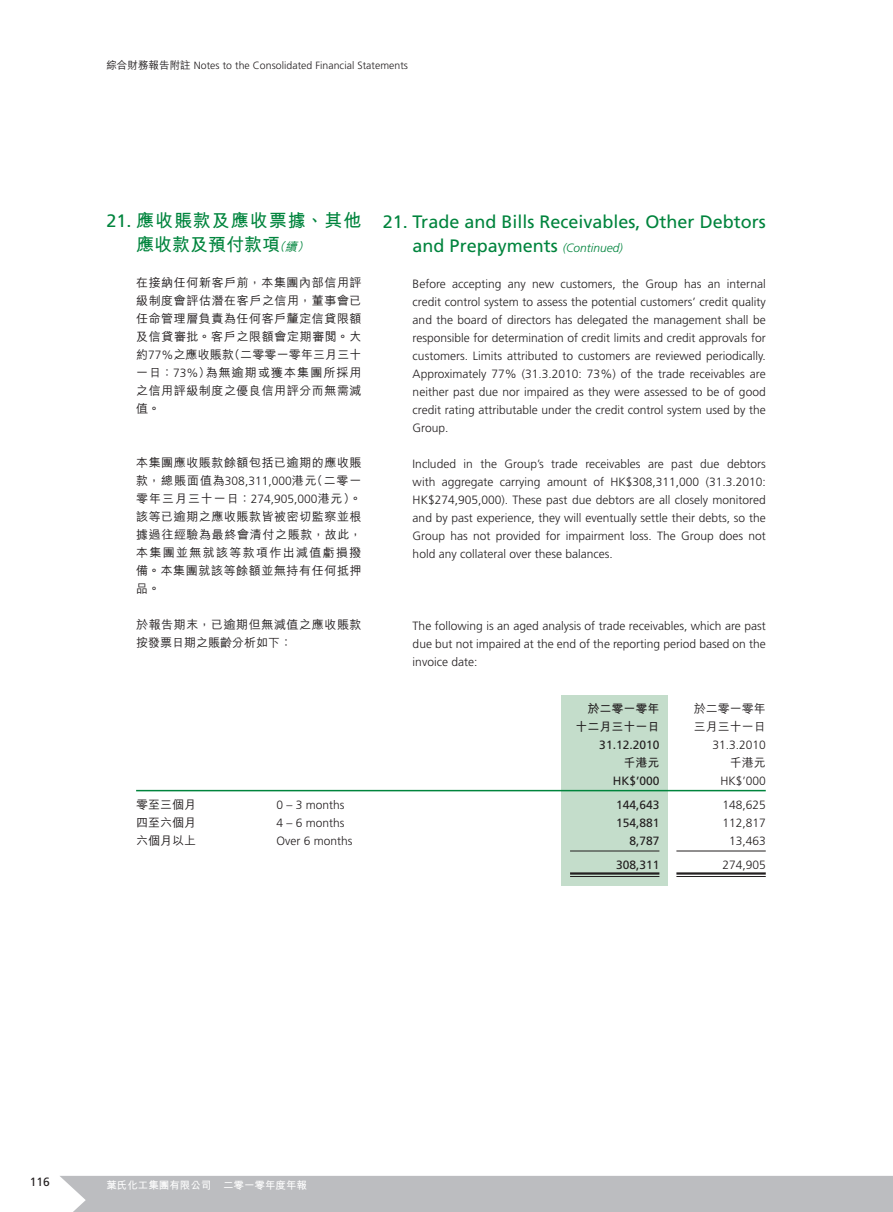
<style>
.page{position:relative;width:893px;height:1212px;background:#fff}
.page>*{position:absolute;margin:0;border:0;box-sizing:border-box;transform-origin:0 0}
.t1{font:18px/24px "Frutiger LT Std";color:#00843d}
.t2{font:18px/24px "M Hei HK Bold E Ten B5 H";letter-spacing:.05em;color:#00843d}
.t3{font:300 12px/18px "Frutiger LT Std";color:#231f20;text-align:justify}
.t4{font:12px/18px "M Hei HK Medium E Ten B5 H";letter-spacing:.05em;color:#231f20;text-align:justify}
.t5{font:12px "Frutiger LT Std";color:#231f20}
.t6{font:12px "M Hei HK Bold E Ten B5 H";color:#231f20}
.t7{font:300 10.5px "Frutiger LT Std";letter-spacing:.005em;color:#231f20}
.t8{font:10.5px "M Hei HK Bold E Ten B5 H";color:#fff}
.s1{font-family:"M Hei HK Medium E Ten B5 H";font-weight:400}
.s2{font-family:"Frutiger LT Std"}
.s3{font-family:"M Hei HK Medium E Ten B5 H";font-style:italic;font-size:12px}
.s4{font-family:"Frutiger LT Std";font-weight:300}
.s5{font-weight:300;font-style:italic;font-size:12px}
</style>
<div class="page">
<div style="left:60px;top:1176px;width:832px;height:36px;background:#bcbdc0"></div>
<div style="left:561px;top:696px;width:107px;height:190px;background:#c4ddcb"></div>
<hr style="left:136px;top:790px;width:629px;height:1px;background:#00843d">
<hr style="left:570px;top:851px;width:89px;height:1px;background:#231f20">
<hr style="left:676px;top:851px;width:89px;height:1px;background:#231f20">
<hr style="left:570px;top:872px;width:89px;height:3px;background:#231f20">
<hr style="left:570px;top:876px;width:89px;height:1px;background:#231f20">
<hr style="left:676px;top:872px;width:89px;height:3px;background:#231f20">
<hr style="left:676px;top:876px;width:89px;height:1px;background:#231f20">
<p class="t7" style="left:106px;top:60px;width:303px"><span class="s1">綜合財務報告附註</span> Notes to the Consolidated Financial Statements</p>
<h1 class="t2" style="left:136px;top:211px;width:227px;text-indent:-30px"><span class="s2">21.</span> 應收賬款及應收票據、其他應收款及預付款項<span class="s3">（續）</span></h1>
<p class="t4" style="left:136px;top:275px;width:227px">在接納任何新客戶前，本集團內部信用評級制度會評估潛在客戶之信用，董事會已任命管理層負責為任何客戶釐定信貸限額及信貸審批。客戶之限額會定期審閱。大約<span class="s4">77%</span>之應收賬款（二零零一零年三月三十一日：<span class="s4">73%</span>）為無逾期或獲本集團所採用之信用評級制度之優良信用評分而無需減值。</p>
<p class="t4" style="left:136px;top:455px;width:227px">本集團應收賬款餘額包括已逾期的應收賬款，總賬面值為<span class="s4">308,311,000</span>港元（二零一零年三月三十一日：<span class="s4">274,905,000</span>港元）。該等已逾期之應收賬款皆被密切監察並根據過往經驗為最終會清付之賬款，故此，本集團並無就該等款項作出減值虧損撥備。本集團就該等餘額並無持有任何抵押品。</p>
<p class="t4" style="left:136px;top:617px;width:227px">於報告期末，已逾期但無減值之應收賬款按發票日期之賬齡分析如下：</p>
<h1 class="t1" style="left:412px;top:210px;width:354px;text-indent:-30px">21. Trade and Bills Receivables, Other Debtors and Prepayments <span class="s5">(Continued)</span></h1>
<p class="t3" style="left:412px;top:275px;width:354px">Before accepting any new customers, the Group has an internal credit control system to assess the potential customers’ credit quality and the board of directors has delegated the management shall be responsible for determination of credit limits and credit approvals for customers. Limits attributed to customers are reviewed periodically.<br>Approximately 77% (31.3.2010: 73%) of the trade receivables are neither past due nor impaired as they were assessed to be of good credit rating attributable under the credit control system used by the Group.</p>
<p class="t3" style="left:412px;top:455px;width:354px">Included in the Group’s trade receivables are past due debtors with aggregate carrying amount of HK$308,311,000 (31.3.2010:<br>HK$274,905,000). These past due debtors are all closely monitored and by past experience, they will eventually settle their debts, so the Group has not provided for impairment loss. The Group does not hold any collateral over these balances.</p>
<p class="t3" style="left:412px;top:617px;width:354px">The following is an aged analysis of trade receivables, which are past due but not impaired at the end of the reporting period based on the invoice date:</p>
<p class="t6" style="left:587px;top:704px;width:73px">於二零一零年</p>
<p class="t4" style="left:693px;top:701px;width:73px">於二零一零年</p>
<p class="t6" style="left:575px;top:722px;width:85px">十二月三十一日</p>
<p class="t4" style="left:693px;top:719px;width:73px">三月三十一日</p>
<p class="t5" style="left:599px;top:740px;width:62px">31.12.2010</p>
<p class="t3" style="left:712px;top:737px;width:55px">31.3.2010</p>
<p class="t6" style="left:623px;top:758px;width:37px">千港元</p>
<p class="t4" style="left:729px;top:755px;width:37px">千港元</p>
<p class="t5" style="left:612px;top:776px;width:48px">HK$’000</p>
<p class="t3" style="left:720px;top:773px;width:47px">HK$’000</p>
<p class="t4" style="left:136px;top:797px;width:61px">零至三個月</p>
<p class="t3" style="left:276px;top:797px;width:70px">0 – 3 months</p>
<p class="t5" style="left:616px;top:800px;width:45px">144,643</p>
<p class="t3" style="left:722px;top:797px;width:45px">148,625</p>
<p class="t4" style="left:136px;top:815px;width:61px">四至六個月</p>
<p class="t3" style="left:276px;top:815px;width:70px">4 – 6 months</p>
<p class="t5" style="left:616px;top:818px;width:45px">154,881</p>
<p class="t3" style="left:722px;top:815px;width:45px">112,817</p>
<p class="t4" style="left:136px;top:833px;width:61px">六個月以上</p>
<p class="t3" style="left:276px;top:833px;width:78px">Over 6 months</p>
<p class="t5" style="left:629px;top:836px;width:32px">8,787</p>
<p class="t3" style="left:729px;top:833px;width:38px">13,463</p>
<p class="t5" style="left:616px;top:860px;width:45px">308,311</p>
<p class="t3" style="left:722px;top:857px;width:45px">274,905</p>
<p class="t5" style="left:30px;top:1177px;width:22px">116</p>
<p class="t8" style="left:106px;top:1181px;width:202px">葉氏化工集團有限公司 二零一零年度年報</p>
</div>
